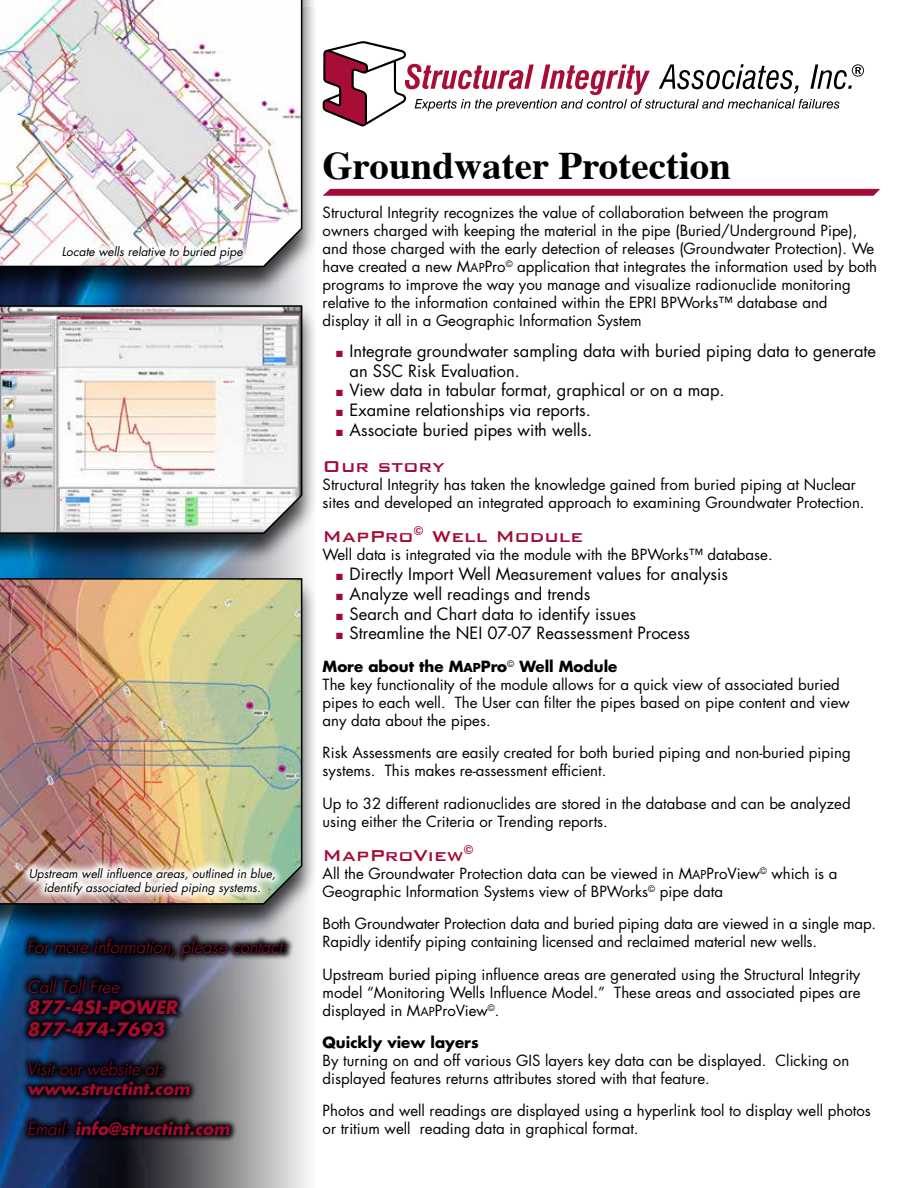
<style>
.page{position:relative;width:918px;height:1188px;background:#fff}
.page>*{position:absolute;margin:0;border:0;box-sizing:border-box;transform-origin:0 0}
.t1{font:700 39px "Times";color:#000}
.t2{font:500 21px "Bank Gothic";color:#a30b35}
.t3{font:italic 700 18px/21.6px "Futura";color:#a30b35}
.t4{font:16.5px/19.8px "Futura";color:#000}
.t5{font:italic 300 16.5px/19.8px "Futura";letter-spacing:.01em;color:#a30b35}
.t6{font:italic 700 16.5px "Futura";color:#a30b35}
.t7{font:15px/18px "Futura";color:#000}
.t8{font:italic 12px/14.4px "Futura";color:#000;text-align:center}
.s1{font-weight:700}
.s2{font-weight:300}
.s3{font-size:12px}
.s4{color:#a30b35}
.s5{font-size:18px}
.s6{font-weight:700;font-size:12px}
</style>
<div class="page">
<img style="left:0;top:102px;width:417px;height:1086px">
<div style="left:0;top:305px;width:317px;height:259px;background:#000;opacity:.75"></div>
<svg style="left:0;top:305px;width:303px;height:230px"></svg>
<svg style="left:20px;top:935px;width:274px;height:207px;background:#444b59"></svg>
<div style="left:0;top:0;width:317px;height:297px;background:#000;opacity:.75"></div>
<img style="left:0;top:0;width:303px;height:268px">
<div style="left:0;top:578px;width:317px;height:357px;background:#000;opacity:.75"></div>
<img style="left:0;top:577px;width:303px;height:328px">
<svg style="left:323px;top:41px;width:541px;height:86px"></svg>
<svg style="left:323px;top:189px;width:557px;height:7px;background:#a7153d"></svg>
<img style="left:20px;top:857px;width:264px;height:48px">
<img style="left:53px;top:235px;width:199px;height:33px">
<p class="t8" style="left:62px;top:244px;width:182px">Locate wells relative to buried pipe</p>
<p class="t8" style="left:29px;top:866px;width:249px">Upstream well influence areas, outlined in blue, identify associated buried piping systems.</p>
<p class="t5" style="left:27px;top:938px;width:262px">For more information, please contact:</p>
<p class="t5" style="left:27px;top:977px;width:94px">Call Toll Free</p>
<p class="t3" style="left:27px;top:997px;width:152px">877-4SI-POWER<br>877-474-7693</p>
<p class="t5" style="left:27px;top:1060px;width:164px">Visit our website at: <span class="s1">www.structint.com</span></p>
<p class="t6" style="left:27px;top:1118px;width:204px"><span class="s2">Email:</span> info@structint.com</p>
<p class="t1" style="left:323px;top:129px;width:410px">Groundwater Protection</p>
<p class="t7" style="left:323px;top:204px;width:556px">Structural Integrity recognizes the value of collaboration between the program owners charged with keeping the material in the pipe (Buried/Underground Pipe), and those charged with the early detection of releases (Groundwater Protection). We have created a new M<span class="s3">AP</span>Pro<sup>©</sup> application that integrates the information used by both programs to improve the way you manage and visualize radionuclide monitoring relative to the information contained within the EPRI BPWorks™ database and display it all in a Geographic Information System</p>
<p class="t4" style="left:350px;top:341px;width:528px;text-indent:-13px"><span class="s4">■</span> Integrate groundwater sampling data with buried piping data to generate an SSC Risk Evaluation.</p>
<p class="t4" style="left:336px;top:381px;width:390px"><span class="s4">■</span> View data in tabular format, graphical or on a map.</p>
<p class="t4" style="left:336px;top:400px;width:256px"><span class="s4">■</span> Examine relationships via reports.</p>
<p class="t4" style="left:336px;top:420px;width:258px"><span class="s4">■</span> Associate buried pipes with wells.</p>
<p class="t2" style="left:323px;top:450px;width:124px">Our story</p>
<p class="t7" style="left:323px;top:476px;width:543px">Structural Integrity has taken the knowledge gained from buried piping at Nuclear sites and developed an integrated approach to examining Groundwater Protection.</p>
<p class="t2" style="left:323px;top:520px;width:262px">M<span class="s5">AP</span>Pro<sup>©</sup> Well Module</p>
<p class="t7" style="left:323px;top:546px;width:452px">Well data is integrated via the module with the BPWorks™ database.</p>
<p class="t4" style="left:336px;top:564px;width:393px"><span class="s4">■</span> Directly Import Well Measurement values for analysis</p>
<p class="t4" style="left:336px;top:584px;width:256px"><span class="s4">■</span> Analyze well readings and trends</p>
<p class="t4" style="left:336px;top:604px;width:301px"><span class="s4">■</span> Search and Chart data to identify issues</p>
<p class="t4" style="left:336px;top:624px;width:356px"><span class="s4">■</span> Streamline the NEI 07-07 Reassessment Process</p>
<p class="t7" style="left:323px;top:658px;width:529px"><span class="s1">More about the M</span><span class="s6">AP</span><span class="s1">Pro</span><sup>©</sup> <span class="s1">Well Module<br></span>The key functionality of the module allows for a quick view of associated buried pipes to each well. The User can filter the pipes based on pipe content and view any data about the pipes.</p>
<p class="t7" style="left:323px;top:744px;width:530px">Risk Assessments are easily created for both buried piping and non-buried piping systems. This makes re-assessment efficient.</p>
<p class="t7" style="left:323px;top:794px;width:530px">Up to 32 different radionuclides are stored in the database and can be analyzed using either the Criteria or Trending reports.</p>
<p class="t2" style="left:323px;top:839px;width:152px">M<span class="s5">AP</span>ProView<sup>©</sup></p>
<p class="t7" style="left:323px;top:865px;width:516px">All the Groundwater Protection data can be viewed in M<span class="s3">AP</span>ProView<sup>©</sup> which is a<br>Geographic Information Systems view of BPWorks<sup>©</sup> pipe data</p>
<p class="t7" style="left:323px;top:915px;width:555px">Both Groundwater Protection data and buried piping data are viewed in a single map.<br>Rapidly identify piping containing licensed and reclaimed material new wells.</p>
<p class="t7" style="left:323px;top:965px;width:539px;text-align:justify">Upstream buried piping influence areas are generated using the Structural Integrity model “Monitoring Wells Influence Model.” These areas and associated pipes are displayed in M<span class="s3">AP</span>ProView<sup>©</sup>.</p>
<p class="t7" style="left:323px;top:1034px;width:528px"><span class="s1">Quickly view layers<br></span>By turning on and off various GIS layers key data can be displayed. Clicking on displayed features returns attributes stored with that feature.</p>
<p class="t7" style="left:323px;top:1102px;width:550px">Photos and well readings are displayed using a hyperlink tool to display well photos or tritium well reading data in graphical format.</p>
</div>
